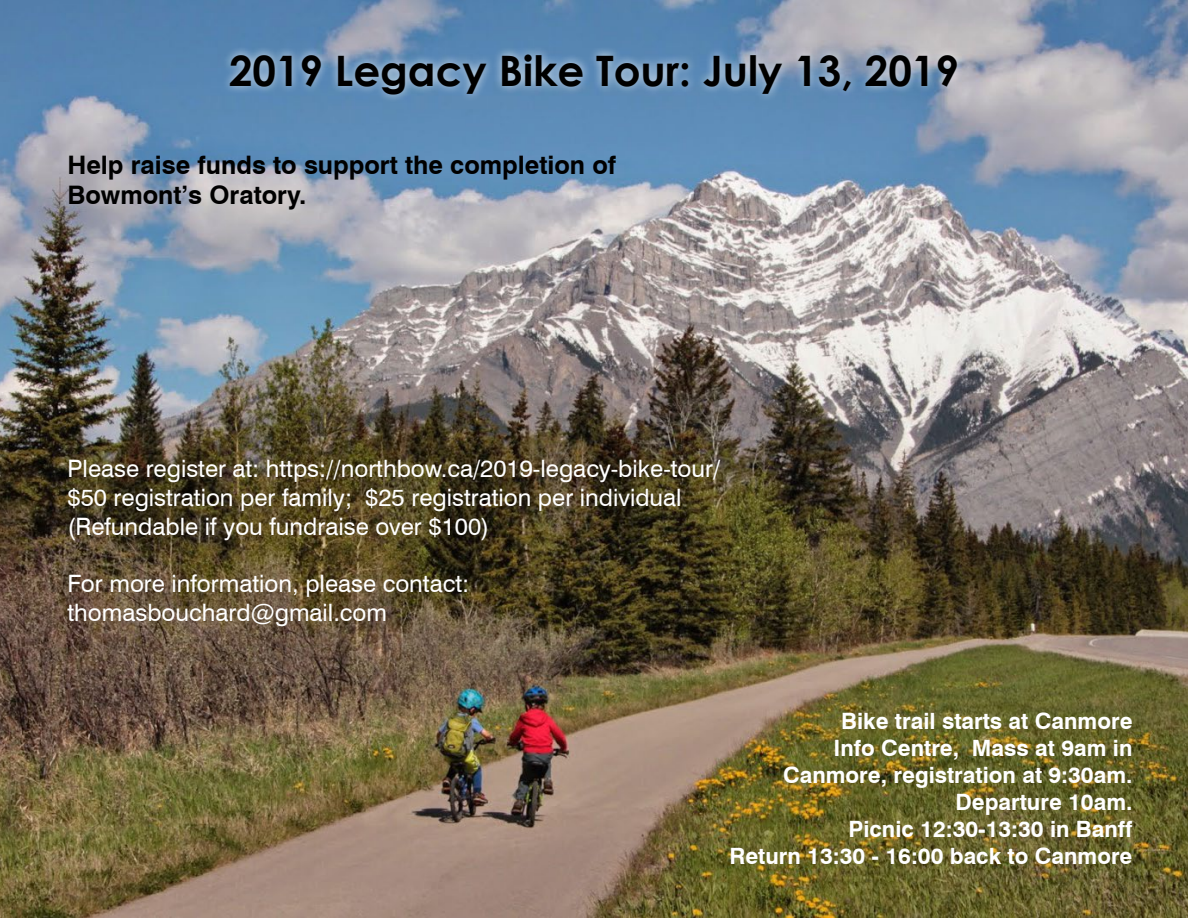
<style>
.page{position:relative;width:1188px;height:918px;background:#fff}
.page>*{position:absolute;margin:0;border:0;box-sizing:border-box;transform-origin:0 0}
.t1{font:700 42px "Century Gothic";color:#000}
.t2{font:700 25.5px/30.6px "Swiss 721 BT";color:#000}
.t3{font:24px/28.8px "Swiss 721 BT";color:#fff}
.t4{font:700 22.5px/27px "Swiss 721 BT";color:#fff;text-align:right}
</style>
<div class="page">
<img style="left:0;top:0;width:1188px;height:918px">
<div style="left:221px;top:45px;width:745px;height:58px;background:#fff;opacity:.75"></div>
<h1 class="t1" style="left:229px;top:38px;width:731px">2019 Legacy Bike Tour: July 13, 2019</h1>
<p class="t2" style="left:68px;top:149px;width:550px">Help raise funds to support the completion of<br>Bowmont’s Oratory.</p>
<p class="t3" style="left:68px;top:454px;width:654px">Please register at: https://northbow.ca/2019-legacy-bike-tour/ $50 registration per family; $25 registration per individual (Refundable if you fundraise over $100)</p>
<p class="t3" style="left:68px;top:569px;width:403px">For more information, please contact: thomasbouchard@gmail.com</p>
<p class="t4" style="left:729px;top:707px;width:405px">Bike trail starts at Canmore<br>Info Centre, Mass at 9am in<br>Canmore, registration at 9:30am.<br>Departure 10am.<br>Picnic 12:30-13:30 in Banff<br>Return 13:30 - 16:00 back to Canmore</p>
</div>
